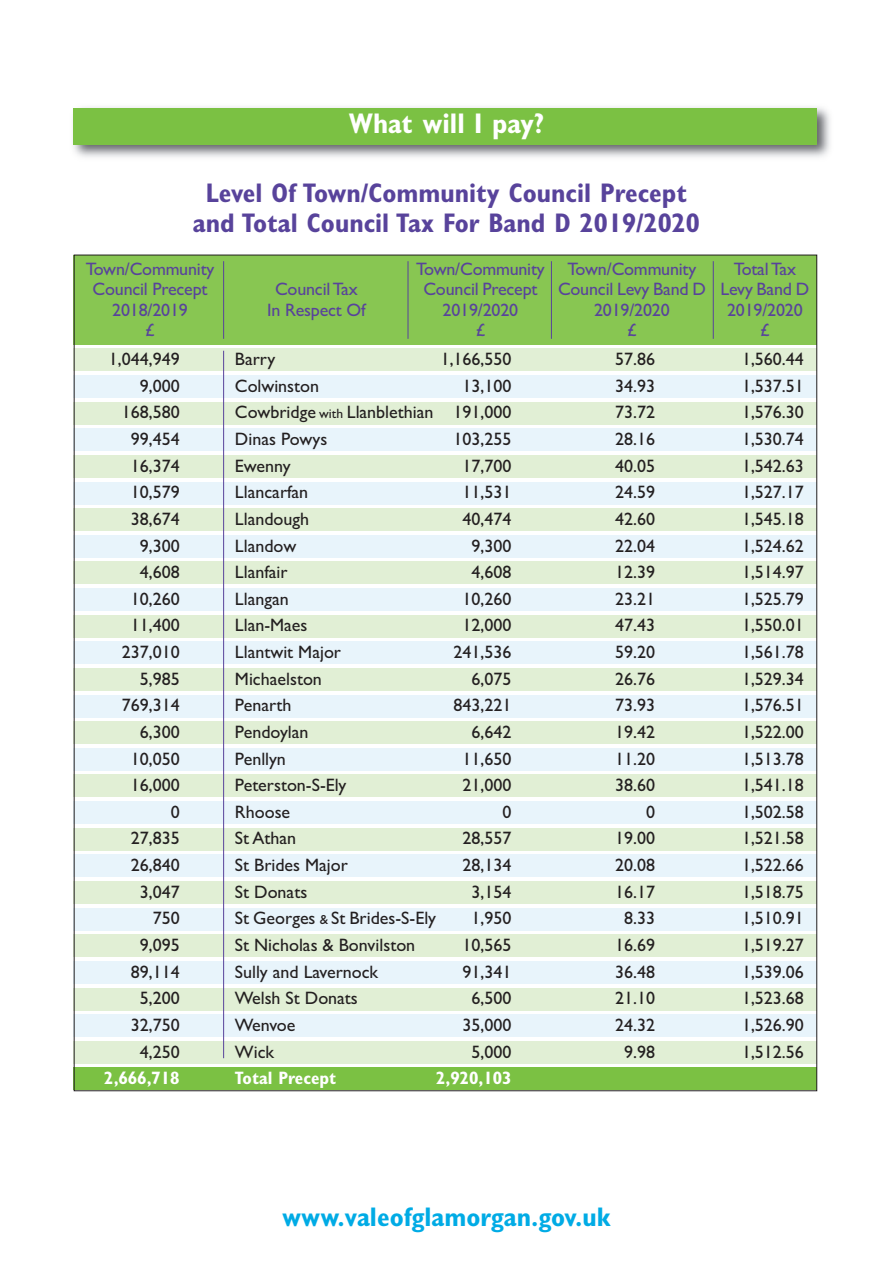
<style>
.page{position:relative;width:893px;height:1263px;background:#fff}
.page>*{position:absolute;margin:0;border:0;box-sizing:border-box;transform-origin:0 0}
.t1{font:700 condensed 28.5px "Gill Sans Std";color:#fff}
.t2{font:700 condensed 27px/30px "Gill Sans Std";color:#58439b;text-align:center}
.t3{font:700 condensed 27px "Gill Sans Std";color:#00abe5}
.t4{font:18px/26.7px "Gill Sans";color:#231f20;text-align:right}
.t5{font:18px/20.5px "Gill Sans";letter-spacing:-.01em;color:#58439b;text-align:center}
.t6{font:700 condensed 18px "Gill Sans Std";color:#fff}
.s1{font-size:13.5px}
</style>
<div class="page">
<div style="left:74px;top:256px;width:743px;height:89px;background:#88c652"></div>
<div style="left:74px;top:375px;width:743px;height:23px;background:#e8f4fb"></div>
<div style="left:74px;top:402px;width:743px;height:22px;background:#e1efd5"></div>
<div style="left:74px;top:428px;width:743px;height:23px;background:#e8f4fb"></div>
<div style="left:74px;top:455px;width:743px;height:23px;background:#e1efd5"></div>
<div style="left:74px;top:482px;width:743px;height:22px;background:#e8f4fb"></div>
<div style="left:74px;top:508px;width:743px;height:23px;background:#e1efd5"></div>
<div style="left:74px;top:535px;width:743px;height:22px;background:#e8f4fb"></div>
<div style="left:74px;top:562px;width:743px;height:22px;background:#e1efd5"></div>
<div style="left:74px;top:588px;width:743px;height:23px;background:#e8f4fb"></div>
<div style="left:74px;top:615px;width:743px;height:22px;background:#e1efd5"></div>
<div style="left:74px;top:641px;width:743px;height:23px;background:#e8f4fb"></div>
<div style="left:74px;top:668px;width:743px;height:23px;background:#e1efd5"></div>
<div style="left:74px;top:695px;width:743px;height:22px;background:#e8f4fb"></div>
<div style="left:74px;top:721px;width:743px;height:23px;background:#e1efd5"></div>
<div style="left:74px;top:748px;width:743px;height:23px;background:#e8f4fb"></div>
<div style="left:74px;top:775px;width:743px;height:22px;background:#e1efd5"></div>
<div style="left:74px;top:801px;width:743px;height:23px;background:#e8f4fb"></div>
<div style="left:74px;top:828px;width:743px;height:22px;background:#e1efd5"></div>
<div style="left:74px;top:855px;width:743px;height:22px;background:#e8f4fb"></div>
<div style="left:74px;top:881px;width:743px;height:23px;background:#e1efd5"></div>
<div style="left:74px;top:908px;width:743px;height:22px;background:#e8f4fb"></div>
<div style="left:74px;top:934px;width:743px;height:23px;background:#e1efd5"></div>
<div style="left:74px;top:961px;width:743px;height:23px;background:#e8f4fb"></div>
<div style="left:74px;top:988px;width:743px;height:22px;background:#e1efd5"></div>
<div style="left:74px;top:1014px;width:743px;height:23px;background:#e8f4fb"></div>
<div style="left:74px;top:1041px;width:743px;height:22px;background:#e1efd5"></div>
<div style="left:74px;top:1068px;width:743px;height:22px;background:#7bc143"></div>
<div style="left:74px;top:349px;width:743px;height:22px;background:#e1efd5"></div>
<img style="left:73px;top:107px;width:757px;height:50px">
<div style="left:74px;top:108px;width:743px;height:37px;background:#7bc143"></div>
<hr style="left:223px;top:261px;width:1px;height:78px;background:#58439b">
<hr style="left:223px;top:351px;width:1px;height:707px;background:#58439b">
<hr style="left:408px;top:261px;width:1px;height:78px;background:#58439b">
<hr style="left:551px;top:261px;width:1px;height:78px;background:#58439b">
<hr style="left:713px;top:261px;width:1px;height:78px;background:#58439b">
<h1 class="t1" style="left:349px;top:112px;width:197px">What will I pay?</h1>
<h2 class="t2" style="left:193px;top:180px;width:508px">Level Of Town/Community Council Precept and Total Council Tax For Band D 2019/2020</h2>
<p class="t5" style="left:86px;top:258px;width:130px">Town/Community<br>Council Precept<br>2018/2019<br>£</p>
<p class="t5" style="left:267px;top:279px;width:100px">CouncilTax<br>In Respect Of</p>
<p class="t5" style="left:416px;top:258px;width:130px">Town/Community<br>Council Precept<br>2019/2020<br>£</p>
<p class="t5" style="left:558px;top:258px;width:149px">Town/Community<br>Council Levy Band D<br>2019/2020<br>£</p>
<p class="t5" style="left:720px;top:258px;width:90px">TotalTax<br>Levy Band D<br>2019/2020 £</p>
<p class="t4" style="left:109px;top:345px;width:72px">1,044,949<br>9,000<br>168,580<br>99,454<br>16,374<br>10,579<br>38,674<br>9,300<br>4,608<br>10,260<br>11,400<br>237,010<br>5,985<br>769,314<br>6,300<br>10,050<br>16,000<br>0<br>27,835<br>26,840<br>3,047<br>750<br>9,095<br>89,114<br>5,200<br>32,750<br>4,250</p>
<p class="t6" style="left:104px;top:1071px;width:77px">2,666,718</p>
<p class="t4" style="left:441px;top:345px;width:72px">1,166,550<br>13,100<br>191,000<br>103,255<br>17,700<br>11,531<br>40,474<br>9,300<br>4,608<br>10,260<br>12,000<br>241,536<br>6,075<br>843,221<br>6,642<br>11,650<br>21,000<br>0<br>28,557<br>28,134<br>3,154<br>1,950<br>10,565<br>91,341<br>6,500<br>35,000<br>5,000</p>
<p class="t6" style="left:436px;top:1071px;width:77px">2,920,103</p>
<p class="t4" style="left:235px;top:345px;width:202px;text-align:left">Barry<br>Colwinston<br>Cowbridge <span class="s1">with</span> Llanblethian<br>Dinas Powys<br>Ewenny<br>Llancarfan<br>Llandough<br>Llandow<br>Llanfair<br>Llangan<br>Llan-Maes<br>Llantwit Major<br>Michaelston<br>Penarth<br>Pendoylan<br>Penllyn<br>Peterston-S-Ely<br>Rhoose<br>St Athan<br>St Brides Major<br>St Donats<br>St Georges <span class="s1">&amp;</span> St Brides-S-Ely<br>St Nicholas &amp; Bonvilston<br>Sully and Lavernock<br>Welsh St Donats<br>Wenvoe<br>Wick</p>
<p class="t6" style="left:235px;top:1071px;width:103px">Total Precept</p>
<p class="t4" style="left:615px;top:345px;width:41px">57.86<br>34.93<br>73.72<br>28.16<br>40.05<br>24.59<br>42.60<br>22.04<br>12.39<br>23.21<br>47.43<br>59.20<br>26.76<br>73.93<br>19.42<br>11.20<br>38.60<br>0<br>19.00<br>20.08<br>16.17<br>8.33<br>16.69<br>36.48<br>21.10<br>24.32<br>9.98</p>
<p class="t4" style="left:742px;top:345px;width:63px;text-align:justify">1,560.44<br>1,537.51<br>1,576.30<br>1,530.74<br>1,542.63<br>1,527.17<br>1,545.18<br>1,524.62<br>1,514.97<br>1,525.79<br>1,550.01<br>1,561.78<br>1,529.34<br>1,576.51<br>1,522.00<br>1,513.78<br>1,541.18<br>1,502.58<br>1,521.58<br>1,522.66<br>1,518.75<br>1,510.91<br>1,519.27<br>1,539.06<br>1,523.68<br>1,526.90<br>1,512.56</p>
<h2 class="t3" style="left:282px;top:1207px;width:330px">www.valeofglamorgan.gov.uk</h2>
</div>
